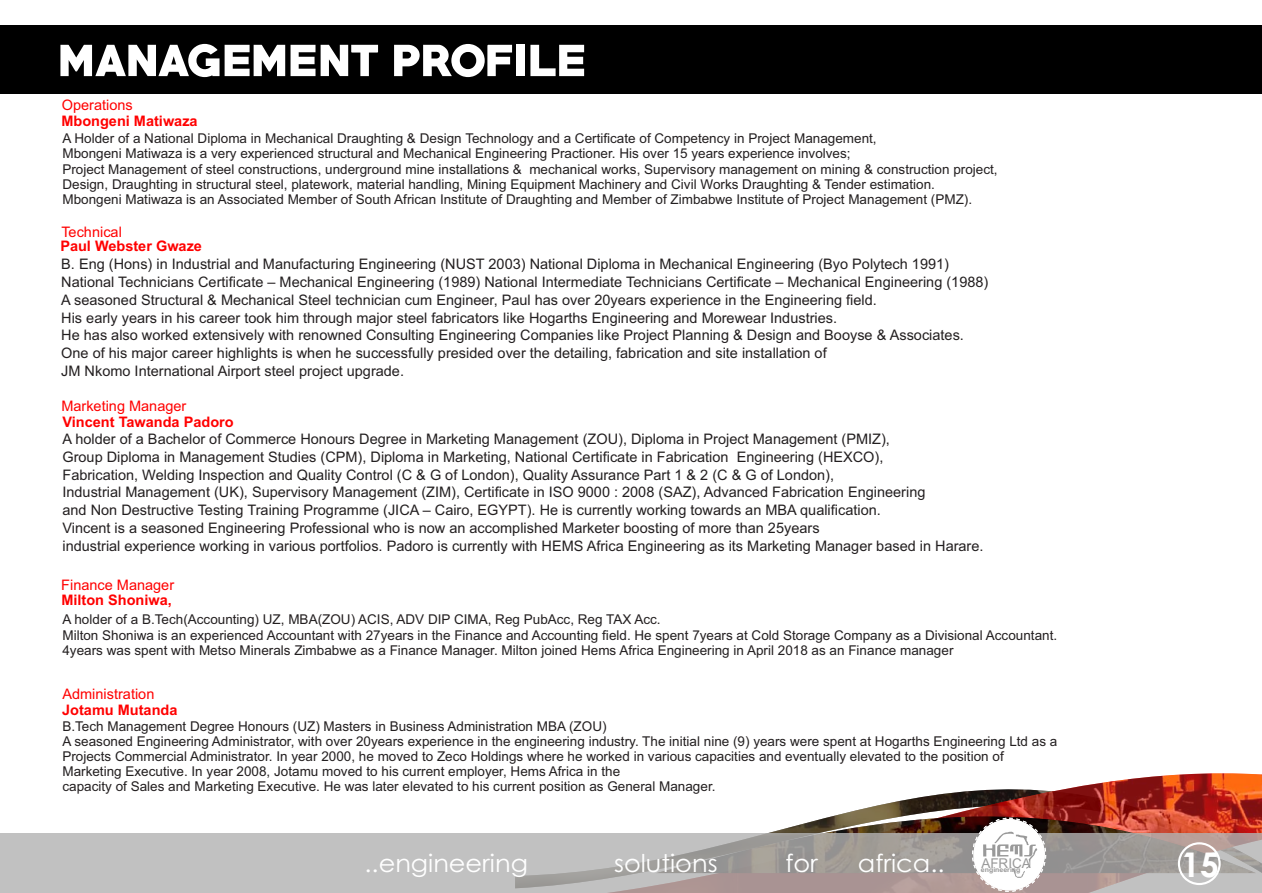
<style>
.page{position:relative;width:1262px;height:893px;background:#fff}
.page>*{position:absolute;margin:0;border:0;box-sizing:border-box;transform-origin:0 0}
.t1{font:700 34.05px "Century Gothic";color:#fff}
.t2{font:24.6px "Century Gothic";color:#fff;scale:1.04 1}
.t3{font:14.55px/17.7px "Arial";color:#231f20}
.t4{font:700 14.55px "Arial";color:#f00}
.t5{font:14.55px "Arial";color:#f00}
.t6{font:13.5px/15.1px "Arial";color:#231f20}
.t7{font:13.5px "Arial";color:#999}
.t8{font:700 6.9px "Arial";color:#999}
</style>
<div class="page">
<img style="left:1149px;top:773px;width:113px;height:60px">
<img style="left:768px;top:777px;width:487px;height:56px">
<div style="left:0;top:833px;width:1262px;height:59px;background:#b3b3b3;opacity:.81"></div>
<div style="left:973px;top:819px;width:71px;height:71px;background:#fff;border:1px solid #fff;border-radius:50%"></div>
<svg style="left:983px;top:831px;width:54px;height:46px"></svg>
<div style="left:0;top:26px;width:1262px;height:68px;background:#000"></div>
<svg style="left:60px;top:44px;width:159px;height:33px"></svg>
<svg style="left:225px;top:45px;width:153px;height:31px"></svg>
<svg style="left:394px;top:44px;width:118px;height:33px"></svg>
<div style="left:516px;top:45px;width:8px;height:31px;background:#fff"></div>
<svg style="left:530px;top:45px;width:54px;height:31px"></svg>
<svg style="left:1177px;top:842px;width:43px;height:43px;background:#bab4b2"></svg>
<p class="t5" style="left:62px;top:100px;width:72px">Operations</p>
<p class="t4" style="left:61px;top:115px;width:138px">Mbongeni Matiwaza</p>
<p class="t6" style="left:62px;top:132px;width:936px">A Holder of a National Diploma in Mechanical Draughting &amp; Design Technology and a Certificate of Competency in Project Management,<br>Mbongeni Matiwaza is a very experienced structural and Mechanical Engineering Practioner. His over 15 years experience involves;<br>Project Management of steel constructions, underground mine installations &amp; mechanical works, Supervisory management on mining &amp; construction project, Design, Draughting in structural steel, platework, material handling, Mining Equipment Machinery and Civil Works Draughting &amp; Tender estimation.<br>Mbongeni Matiwaza is an Associated Member of South African Institute of Draughting and Member of Zimbabwe Institute of Project Management (PMZ).</p>
<p class="t5" style="left:61px;top:226px;width:62px">Technical</p>
<p class="t3" style="left:61px;top:257px;width:928px">B. Eng (Hons) in Industrial and Manufacturing Engineering (NUST 2003) National Diploma in Mechanical Engineering (Byo Polytech 1991)<br>National Technicians Certificate – Mechanical Engineering (1989) National Intermediate Technicians Certificate – Mechanical Engineering (1988)<br>A seasoned Structural &amp; Mechanical Steel technician cum Engineer, Paul has over 20years experience in the Engineering field.<br>His early years in his career took him through major steel fabricators like Hogarths Engineering and Morewear Industries.<br>He has also worked extensively with renowned Consulting Engineering Companies like Project Planning &amp; Design and Booyse &amp; Associates.<br>One of his major career highlights is when he successfully presided over the detailing, fabrication and site installation of<br>JM Nkomo International Airport steel project upgrade.</p>
<p class="t4" style="left:60px;top:240px;width:143px">Paul Webster Gwaze</p>
<p class="t5" style="left:61px;top:400px;width:126px">Marketing Manager</p>
<p class="t4" style="left:62px;top:416px;width:173px">Vincent Tawanda Padoro</p>
<p class="t3" style="left:62px;top:431px;width:922px">A holder of a Bachelor of Commerce Honours Degree in Marketing Management (ZOU), Diploma in Project Management (PMIZ),<br>Group Diploma in Management Studies (CPM), Diploma in Marketing, National Certificate in Fabrication Engineering (HEXCO),<br>Fabrication, Welding Inspection and Quality Control (C &amp; G of London), Quality Assurance Part 1 &amp; 2 (C &amp; G of London),<br>Industrial Management (UK), Supervisory Management (ZIM), Certificate in ISO 9000 : 2008 (SAZ), Advanced Fabrication Engineering<br>and Non Destructive Testing Training Programme (JICA – Cairo, EGYPT). He is currently working towards an MBA qualification.<br>Vincent is a seasoned Engineering Professional who is now an accomplished Marketer boosting of more than 25years<br>industrial experience working in various portfolios. Padoro is currently with HEMS Africa Engineering as its Marketing Manager based in Harare.</p>
<p class="t5" style="left:61px;top:579px;width:114px">Finance Manager</p>
<p class="t4" style="left:61px;top:594px;width:112px">Milton Shoniwa,</p>
<p class="t6" style="left:62px;top:613px;width:996px">A holder of a B.Tech(Accounting) UZ, MBA(ZOU) ACIS, ADV DIP CIMA, Reg PubAcc, Reg TAX Acc.<br>Milton Shoniwa is an experienced Accountant with 27years in the Finance and Accounting field. He spent 7years at Cold Storage Company as a Divisional Accountant.<br>4years was spent with Metso Minerals Zimbabwe as a Finance Manager. Milton joined Hems Africa Engineering in April 2018 as an Finance manager</p>
<p class="t5" style="left:62px;top:688px;width:93px">Administration</p>
<p class="t4" style="left:62px;top:704px;width:117px">Jotamu Mutanda</p>
<p class="t6" style="left:62px;top:719px;width:996px">B.Tech Management Degree Honours (UZ) Masters in Business Administration MBA (ZOU)<br>A seasoned Engineering Administrator, with over 20years experience in the engineering industry. The initial nine (9) years were spent at Hogarths Engineering Ltd as a Projects Commercial Administrator. In year 2000, he moved to Zeco Holdings where he worked in various capacities and eventually elevated to the position of Marketing Executive. In year 2008, Jotamu moved to his current employer, Hems Africa in the<br>capacity of Sales and Marketing Executive. He was later elevated to his current position as General Manager.</p>
<h2 class="t2" style="left:364px;top:853px;width:159px">..engineering</h2>
<h2 class="t2" style="left:614px;top:853px;width:101px">solutions</h2>
<h2 class="t2" style="left:785px;top:853px;width:33px">for</h2>
<h2 class="t2" style="left:858px;top:853px;width:85px">africa..</h2>
<p class="t7" style="left:981px;top:857px;width:51px">AFRICA</p>
<p class="t8" style="left:981px;top:867px;width:41px">engineering</p>
<h1 class="t1" style="left:1181px;top:851px;width:40px">15</h1>
</div>
